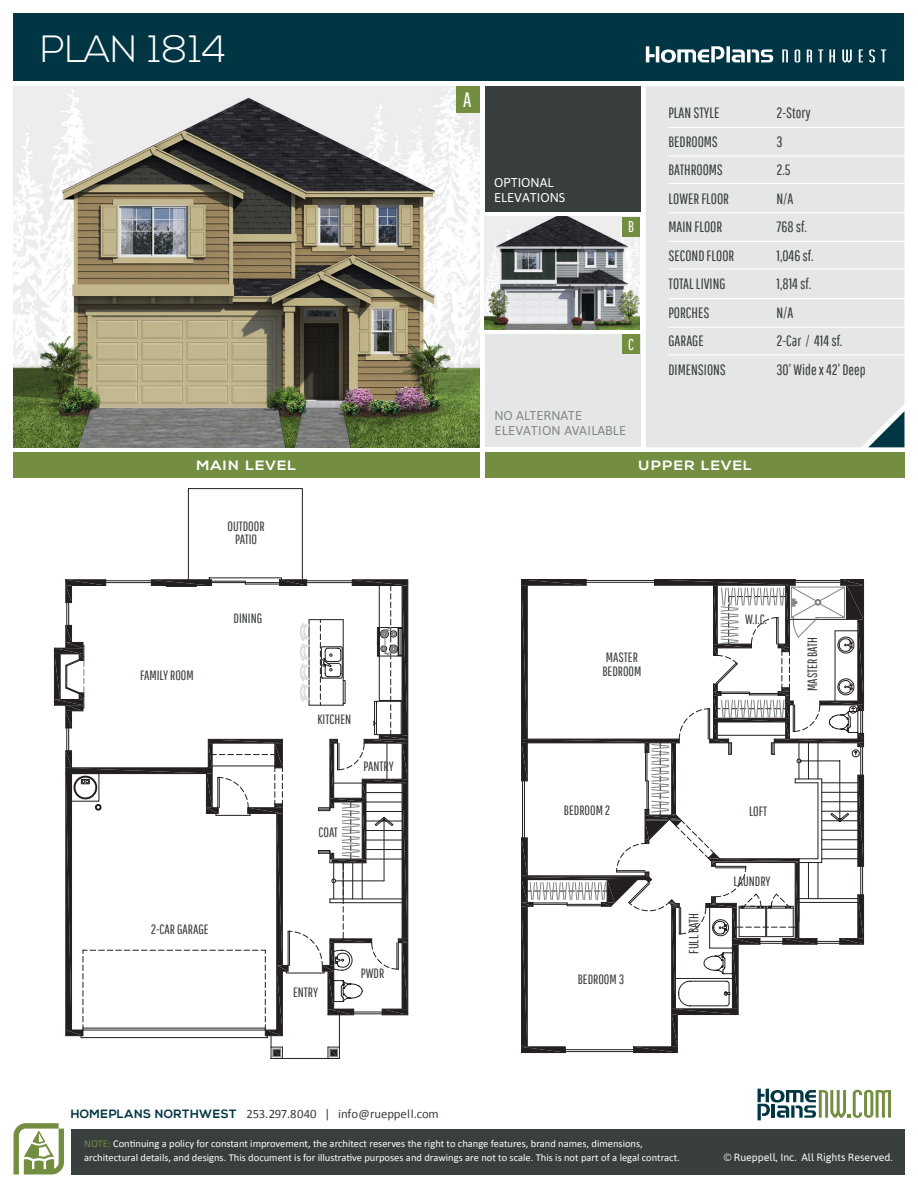
<style>
.page{position:relative;width:918px;height:1188px;background:#fff}
.page>*{position:absolute;margin:0;border:0;box-sizing:border-box;transform-origin:0 0}
.t1{font:300 37.95px "Nexa";letter-spacing:.01em;color:#fff}
.t2{font:20.85px "Pathway Gothic One";color:#fff}
.t3{font:15.6px "Pathway Gothic One";color:#fff}
.t4{font:15px "Pathway Gothic One";color:#393f3d}
.t5{font:13.5px/13.5px "Pathway Gothic One";color:#393f3d;text-align:center}
.t6{font:700 13.5px "Nexa";letter-spacing:.08em;color:#fff;scale:1.11 1}
.t7{font:700 13.5px "Nexa";letter-spacing:.06em;color:#fff;scale:1.11 1}
.t8{font:12.75px "Calibri";color:#393f3d}
.t9{font:12.75px "Asap";letter-spacing:.02em;color:#808784}
.t10{font:12.75px "Asap";color:#fff}
.t11{font:12.75px "Asap";color:#808784}
.t12{font:10.5px/13.5px "Calibri";color:#fff}
.t13{font:10.5px "Asap";color:#fff}
.s1{font-family:"Nexa";font-weight:700;font-size:12px;color:#003644}
.s2{color:#738e41}
</style>
<div class="page">
<div style="left:14px;top:14px;width:890px;height:67px;background:#003644"></div>
<div style="left:71px;top:1129px;width:833px;height:45px;background:#393f3d"></div>
<svg style="left:14px;top:1123px;width:50px;height:52px"></svg>
<svg style="left:758px;top:1089px;width:133px;height:31px"></svg>
<svg style="left:818px;top:49px;width:5px;height:13px"></svg>
<svg style="left:842px;top:49px;width:10px;height:13px"></svg>
<svg style="left:869px;top:49px;width:6px;height:14px"></svg>
<svg style="left:795px;top:49px;width:5px;height:14px"></svg>
<svg style="left:807px;top:49px;width:5px;height:13px"></svg>
<svg style="left:829px;top:49px;width:6px;height:13px"></svg>
<svg style="left:859px;top:49px;width:4px;height:13px"></svg>
<svg style="left:782px;top:49px;width:6px;height:13px"></svg>
<svg style="left:881px;top:49px;width:5px;height:13px"></svg>
<svg style="left:646px;top:46px;width:127px;height:17px"></svg>
<div style="left:485px;top:335px;width:155px;height:112px;background:#e5e7e7"></div>
<div style="left:646px;top:86px;width:258px;height:361px;background:#e5e7e7"></div>
<hr style="left:669px;top:127px;width:240px;height:1px;background:#fff">
<hr style="left:669px;top:156px;width:240px;height:1px;background:#fff">
<hr style="left:669px;top:183px;width:236px;height:1px;background:#fff">
<img style="left:14px;top:86px;width:466px;height:361px">
<svg style="left:868px;top:411px;width:36px;height:36px"></svg>
<img style="left:485px;top:217px;width:155px;height:112px">
<div style="left:485px;top:86px;width:155px;height:126px;background:#393f3d"></div>
<div style="left:456px;top:86px;width:23px;height:27px;background:#738e41"></div>
<div style="left:622px;top:217px;width:18px;height:19px;background:#738e41"></div>
<div style="left:622px;top:335px;width:18px;height:19px;background:#738e41"></div>
<hr style="left:669px;top:212px;width:240px;height:1px;background:#fff">
<hr style="left:669px;top:241px;width:240px;height:1px;background:#fff">
<hr style="left:669px;top:268px;width:236px;height:1px;background:#fff">
<hr style="left:669px;top:298px;width:240px;height:1px;background:#fff">
<hr style="left:669px;top:327px;width:240px;height:1px;background:#fff">
<hr style="left:669px;top:354px;width:236px;height:1px;background:#fff">
<div style="left:485px;top:453px;width:419px;height:25px;background:#738e41"></div>
<div style="left:14px;top:453px;width:466px;height:25px;background:#738e41"></div>
<svg style="left:54px;top:488px;width:354px;height:571px"></svg>
<svg style="left:521px;top:579px;width:343px;height:474px"></svg>
<svg style="left:530px;top:588px;width:254px;height:312px"></svg>
<p class="t1" style="left:40px;top:28px;width:187px">PLAN 1814</p>
<p class="t2" style="left:463px;top:87px;width:10px">A</p>
<p class="t10" style="left:494px;top:175px;width:61px">OPTIONAL</p>
<p class="t10" style="left:494px;top:190px;width:73px">ELEVATIONS</p>
<p class="t3" style="left:628px;top:217px;width:7px">B</p>
<p class="t3" style="left:628px;top:335px;width:7px">C</p>
<p class="t11" style="left:495px;top:408px;width:89px">NO ALTERNATE</p>
<p class="t9" style="left:495px;top:423px;width:133px">ELEVATION AVAILABLE</p>
<p class="t4" style="left:669px;top:104px;width:53px">PLAN STYLE</p>
<p class="t4" style="left:777px;top:104px;width:36px">2-Story</p>
<p class="t4" style="left:669px;top:132px;width:51px">BEDROOMS</p>
<p class="t4" style="left:777px;top:132px;width:8px">3</p>
<p class="t4" style="left:669px;top:161px;width:56px">BATHROOMS</p>
<p class="t4" style="left:777px;top:161px;width:16px">2.5</p>
<p class="t4" style="left:669px;top:189px;width:62px">LOWER FLOOR</p>
<p class="t4" style="left:777px;top:189px;width:19px">N/A</p>
<p class="t4" style="left:669px;top:218px;width:55px">MAIN FLOOR</p>
<p class="t4" style="left:777px;top:218px;width:32px">768 sf.</p>
<p class="t4" style="left:669px;top:246px;width:67px">SECOND FLOOR</p>
<p class="t4" style="left:777px;top:246px;width:39px">1,046 sf.</p>
<p class="t4" style="left:669px;top:275px;width:59px">TOTAL LIVING</p>
<p class="t4" style="left:777px;top:275px;width:36px">1,814 sf.</p>
<p class="t4" style="left:669px;top:303px;width:42px">PORCHES</p>
<p class="t4" style="left:777px;top:303px;width:19px">N/A</p>
<p class="t4" style="left:669px;top:332px;width:37px">GARAGE</p>
<p class="t4" style="left:777px;top:332px;width:67px">2-Car / 414 sf.</p>
<p class="t4" style="left:669px;top:360px;width:59px">DIMENSIONS</p>
<p class="t4" style="left:777px;top:360px;width:91px">30’ Wide x 42’ Deep</p>
<p class="t7" style="left:197px;top:457px;width:91px">MAIN LEVEL</p>
<p class="t6" style="left:638px;top:457px;width:104px">UPPER LEVEL</p>
<p class="t5" style="left:140px;top:668px;width:55px">FAMILY ROOM</p>
<p class="t5" style="left:228px;top:519px;width:39px">OUTDOOR<br>PATIO</p>
<p class="t5" style="left:234px;top:612px;width:30px">DINING</p>
<p class="t5" style="left:318px;top:712px;width:35px">KITCHEN</p>
<p class="t5" style="left:363px;top:759px;width:32px">PANTRY</p>
<p class="t5" style="left:318px;top:825px;width:21px">COAT</p>
<p class="t5" style="left:151px;top:923px;width:60px">2-CAR GARAGE</p>
<p class="t5" style="left:293px;top:985px;width:27px">ENTRY</p>
<p class="t5" style="left:361px;top:966px;width:25px">PWDR</p>
<p class="t5" style="left:606px;top:650px;width:34px">MASTER</p>
<p class="t5" style="left:602px;top:664px;width:41px">BEDROOM</p>
<p class="t5" style="left:564px;top:803px;width:48px">BEDROOM 2</p>
<p class="t5" style="left:578px;top:972px;width:48px">BEDROOM 3</p>
<p class="t5" style="left:745px;top:612px;width:23px">W.I.C.</p>
<p class="t5" style="left:805px;top:691px;width:56px;rotate:-90deg">MASTER BATH</p>
<p class="t5" style="left:687px;top:954px;width:42px;rotate:-90deg">FULL BATH</p>
<p class="t5" style="left:749px;top:804px;width:20px">LOFT</p>
<p class="t5" style="left:734px;top:875px;width:39px">LAUNDRY</p>
<p class="t8" style="left:71px;top:1106px;width:370px"><span class="s1">HOMEPLANS NORTHWEST</span> 253.297.8040 | info@rueppell.com</p>
<p class="t12" style="left:84px;top:1137px;width:597px"><span class="s2">NOTE:</span> Continuing a policy for constant improvement, the architect reserves the right to change features, brand names, dimensions, architectural details, and designs. This document is for illustrative purposes and drawings are not to scale. This is not part of a legal contract.</p>
<p class="t13" style="left:724px;top:1151px;width:170px">© Rueppell, Inc. All Rights Reserved.</p>
</div>
